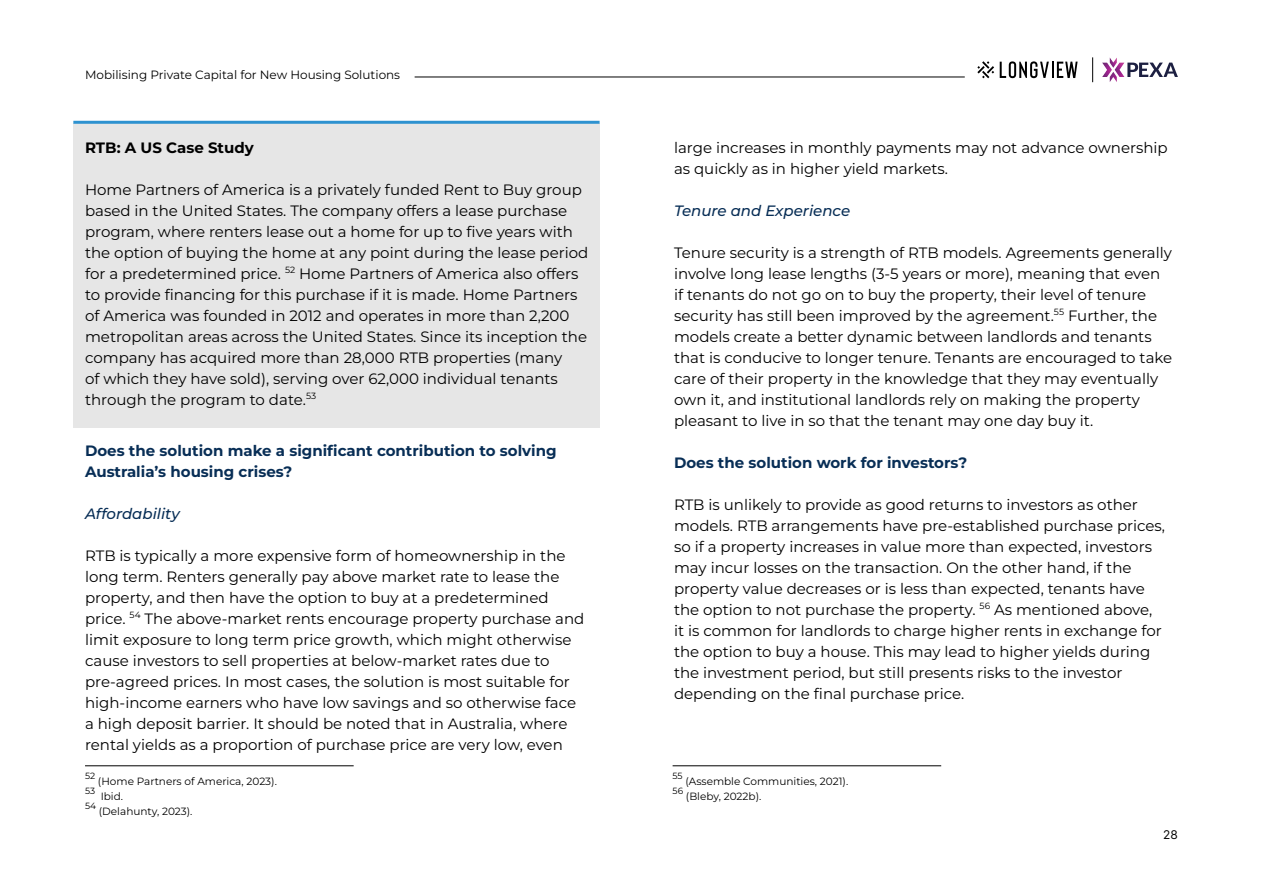
<style>
.page{position:relative;width:1263px;height:893px;background:#fff}
.page>*{position:absolute;margin:0;border:0;box-sizing:border-box;transform-origin:0 0}
.t1{font:15px/21px "Montserrat";color:#000}
.t2{font:700 15px/21px "Montserrat";color:#082e56}
.t3{font:italic 500 15px "Montserrat";color:#082e56}
.t4{font:700 15px "Montserrat";color:#000}
.t5{font:12px "Montserrat";color:#000}
.t6{font:12px "Inter";color:#000}
.t7{font:10.5px "Montserrat";color:#000}
.t8{font:9px "Montserrat";letter-spacing:-.005em;color:#000}
</style>
<div class="page">
<hr style="left:415px;top:77px;width:550px;height:1px;background:#000">
<svg style="left:1000px;top:61px;width:77px;height:17px"></svg>
<svg style="left:977px;top:61px;width:17px;height:17px"></svg>
<img style="left:1102px;top:63px;width:8px;height:14px">
<svg style="left:1110px;top:58px;width:7px;height:24px"></svg>
<img style="left:1114px;top:63px;width:10px;height:14px">
<svg style="left:1127px;top:63px;width:51px;height:14px"></svg>
<svg style="left:1092px;top:57px;width:1px;height:25px"></svg>
<div style="left:73px;top:123px;width:527px;height:304px;background:#e6e6e6"></div>
<hr style="left:73px;top:121px;width:527px;height:3px;background:#2e92d0">
<hr style="left:85px;top:765px;width:269px;height:1px;background:#000">
<hr style="left:673px;top:765px;width:268px;height:1px;background:#000">
<p class="t5" style="left:85px;top:67px;width:317px">Mobilising Private Capital for New Housing Solutions</p>
<p class="t4" style="left:85px;top:138px;width:170px">RTB: A US Case Study</p>
<p class="t1" style="left:85px;top:179px;width:505px">Home Partners of America is a privately funded Rent to Buy group based in the United States. The company offers a lease purchase program, where renters lease out a home for up to five years with the option of buying the home at any point during the lease period for a predetermined price. <sup>52</sup> Home Partners of America also offers to provide financing for this purchase if it is made. Home Partners of America was founded in 2012 and operates in more than 2,200 metropolitan areas across the United States. Since its inception the company has acquired more than 28,000 RTB properties (many<br>of which they have sold), serving over 62,000 individual tenants through the program to date.<sup>53</sup></p>
<p class="t2" style="left:85px;top:440px;width:473px">Does the solution make a significant contribution to solving<br>Australia’s housing crises?</p>
<p class="t3" style="left:85px;top:504px;width:96px">Affordability</p>
<p class="t1" style="left:85px;top:545px;width:501px">RTB is typically a more expensive form of homeownership in the long term. Renters generally pay above market rate to lease the property, and then have the option to buy at a predetermined price. <sup>54</sup> The above-market rents encourage property purchase and limit exposure to long term price growth, which might otherwise cause investors to sell properties at below-market rates due to pre-agreed prices. In most cases, the solution is most suitable for high-income earners who have low savings and so otherwise face a high deposit barrier. It should be noted that in Australia, where rental yields as a proportion of purchase price are very low, even</p>
<p class="t8" style="left:85px;top:770px;width:12px">52</p>
<p class="t7" style="left:98px;top:774px;width:180px">(Home Partners of America, 2023).</p>
<p class="t8" style="left:85px;top:785px;width:12px">53</p>
<p class="t7" style="left:101px;top:789px;width:24px">Ibid.</p>
<p class="t8" style="left:85px;top:800px;width:13px">54</p>
<p class="t7" style="left:99px;top:804px;width:95px">(Delahunty, 2023).</p>
<p class="t1" style="left:674px;top:137px;width:495px">large increases in monthly payments may not advance ownership as quickly as in higher yield markets.</p>
<p class="t3" style="left:674px;top:201px;width:178px">Tenure and Experience</p>
<p class="t1" style="left:674px;top:242px;width:500px">Tenure security is a strength of RTB models. Agreements generally involve long lease lengths (3-5 years or more), meaning that even if tenants do not go on to buy the property, their level of tenure security has still been improved by the agreement.<sup>55</sup> Further, the models create a better dynamic between landlords and tenants that is conducive to longer tenure. Tenants are encouraged to take care of their property in the knowledge that they may eventually own it, and institutional landlords rely on making the property pleasant to live in so that the tenant may one day buy it.</p>
<p class="t2" style="left:674px;top:452px;width:295px">Does the solution work for investors?</p>
<p class="t1" style="left:674px;top:494px;width:493px">RTB is unlikely to provide as good returns to investors as other models. RTB arrangements have pre-established purchase prices, so if a property increases in value more than expected, investors may incur losses on the transaction. On the other hand, if the property value decreases or is less than expected, tenants have the option to not purchase the property. <sup>56</sup> As mentioned above, it is common for landlords to charge higher rents in exchange for the option to buy a house. This may lead to higher yields during the investment period, but still presents risks to the investor depending on the final purchase price.</p>
<p class="t8" style="left:673px;top:770px;width:12px">55</p>
<p class="t7" style="left:685px;top:774px;width:164px">(Assemble Communities, 2021).</p>
<p class="t8" style="left:673px;top:785px;width:12px">56</p>
<p class="t7" style="left:686px;top:789px;width:77px">(Bleby, 2022b).</p>
<p class="t6" style="left:1163px;top:826px;width:16px">28</p>
</div>
